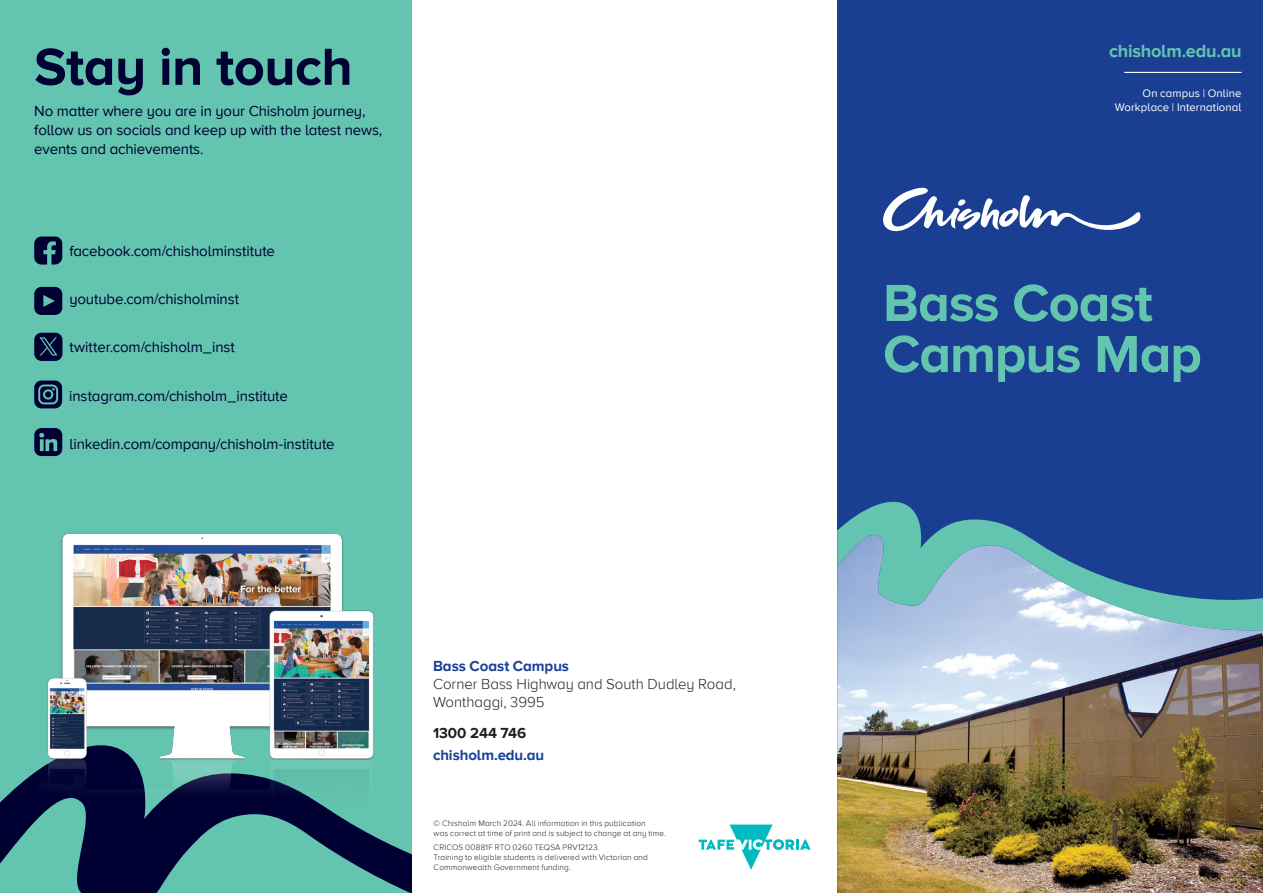
<style>
.page{position:relative;width:1263px;height:893px;background:#fff}
.page>*{position:absolute;margin:0;border:0;box-sizing:border-box;transform-origin:0 0}
.Head_01{font:700 54px/51px "Proxima Nova A";letter-spacing:-.015em;color:#63c4af}
.t1{font:700 54px "Proxima Nova A";letter-spacing:-.01em;color:#003}
.Sub_heading_3{font:700 18.15px "Proxima Nova A";letter-spacing:-.015em;color:#63c4af}
.Body_text_black{font:15px "Proxima Nova A";letter-spacing:-.01em;color:#003}
.Body_text{font:15px/18.8px "Proxima Nova A";letter-spacing:-.01em;color:#003}
.body{font:300 15px/18px "Proxima Nova A";color:#231f20}
.body-2{font:700 15px "Proxima Nova A";letter-spacing:-.005em;color:#1b4298}
.body-3{font:700 15px "Proxima Nova A";color:#231f20}
.Body_text_white{font:11.25px/14.1px "Proxima Nova A";letter-spacing:.01em;color:#fff;text-align:right}
.disclaimer{font:300 8.25px/9.9px "Proxima Nova A";letter-spacing:.015em;color:#231f20}
</style>
<div class="page">
<div style="left:837px;top:0;width:426px;height:893px;background:#1a3f92"></div>
<img style="left:837px;top:636px;width:426px;height:257px">
<svg style="left:837px;top:501px;width:426px;height:135px"></svg>
<svg style="left:883px;top:187px;width:258px;height:45px"></svg>
<hr style="left:1124px;top:72px;width:117px;height:1px;background:#fff">
<svg style="left:699px;top:824px;width:112px;height:46px"></svg>
<div style="left:0;top:0;width:412px;height:893px;background:#63c4af"></div>
<svg style="left:0;top:770px;width:412px;height:123px"></svg>
<svg style="left:34px;top:237px;width:28px;height:28px"></svg>
<svg style="left:34px;top:287px;width:28px;height:28px"></svg>
<div style="left:34px;top:333px;width:28px;height:28px;background:#003;border-radius:7px"></div>
<svg style="left:39px;top:337px;width:19px;height:19px"></svg>
<svg style="left:34px;top:381px;width:28px;height:27px"></svg>
<svg style="left:34px;top:428px;width:28px;height:28px"></svg>
<img style="left:38px;top:533px;width:365px;height:279px">
<h1 class="t1" style="left:34px;top:36px;width:320px">Stay in touch</h1>
<p class="Body_text" style="left:34px;top:102px;width:349px">No matter where you are in your Chisholm journey, follow us on socials and keep up with the latest news, events and achievements.</p>
<p class="Body_text_black" style="left:69px;top:242px;width:207px">facebook.com/chisholminstitute</p>
<p class="Body_text_black" style="left:69px;top:291px;width:171px">youtube.com/chisholminst</p>
<p class="Body_text_black" style="left:70px;top:339px;width:167px">twitter.com/chisholm_inst</p>
<p class="Body_text_black" style="left:69px;top:387px;width:220px">instagram.com/chisholm_institute</p>
<p class="Body_text_black" style="left:69px;top:435px;width:267px">linkedin.com/company/chisholm-institute</p>
<p class="body-2" style="left:433px;top:657px;width:138px">Bass Coast Campus</p>
<p class="body" style="left:433px;top:675px;width:304px">Corner Bass Highway and South Dudley Road,<br>Wonthaggi, 3995</p>
<p class="body-3" style="left:433px;top:724px;width:95px">1300 244 746</p>
<p class="body-2" style="left:433px;top:746px;width:113px">chisholm.edu.au</p>
<p class="disclaimer" style="left:434px;top:818px;width:234px">© Chisholm March 2024. All information in this publication<br>was correct at time of print and is subject to change at any time.</p>
<p class="disclaimer" style="left:434px;top:842px;width:216px">CRICOS 00881F RTO 0260 TEQSA PRV12123.<br>Training to eligible students is delivered with Victorian and<br>Commonwealth Government funding.</p>
<p class="Sub_heading_3" style="left:1109px;top:40px;width:134px">chisholm.edu.au</p>
<p class="Body_text_white" style="left:1115px;top:86px;width:128px">On campus | Online<br>Workplace | International</p>
<p class="Head_01" style="left:883px;top:279px;width:320px">Bass Coast<br>Campus Map</p>
</div>
